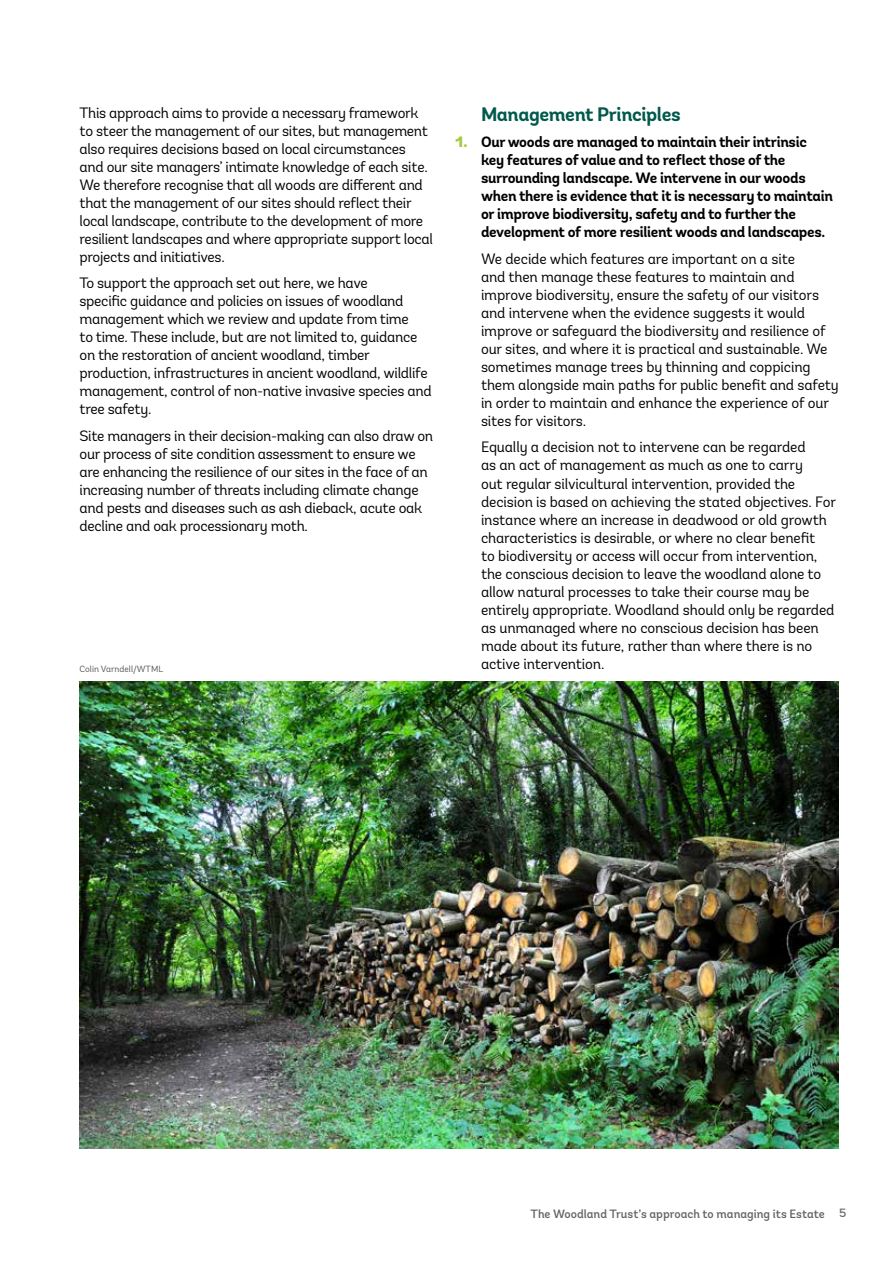
<style>
.page{position:relative;width:893px;height:1263px;background:#fff}
.page>*{position:absolute;margin:0;border:0;box-sizing:border-box;transform-origin:0 0}
.Body_copy{font:700 19.5px "Andes";letter-spacing:-.02em;color:#00594d}
.Body_copy-2{font:15px/18px "Andes";letter-spacing:-.02em;color:#000}
.t1{font:700 15px/18px "Andes";letter-spacing:-.02em;color:#000}
.t2{font:500 12px "Andes";color:#646363}
.Image_reference{font:9px "Andes";color:#575756}
.s1{font-weight:900;color:#a7c942}
.s2{color:#706f6f}
</style>
<div class="page">
<img style="left:80px;top:681px;width:759px;height:467px">
<p class="Body_copy-2" style="left:80px;top:103px;width:355px">This approach aims to provide a necessary framework to steer the management of our sites, but management also requires decisions based on local circumstances and our site managers’ intimate knowledge of each site.<br>We therefore recognise that all woods are different and that the management of our sites should reflect their local landscape, contribute to the development of more resilient landscapes and where appropriate support local projects and initiatives.</p>
<p class="Body_copy-2" style="left:80px;top:274px;width:354px">To support the approach set out here, we have<br>specific guidance and policies on issues of woodland management which we review and update from time<br>to time. These include, but are not limited to, guidance on the restoration of ancient woodland, timber production, infrastructures in ancient woodland, wildlife management, control of non-native invasive species and tree safety.</p>
<p class="Body_copy-2" style="left:80px;top:426px;width:355px">Site managers in their decision-making can also draw on our process of site condition assessment to ensure we are enhancing the resilience of our sites in the face of an increasing number of threats including climate change and pests and diseases such as ash dieback, acute oak decline and oak processionary moth.</p>
<p class="Image_reference" style="left:80px;top:663px;width:85px">Colin Varndell/WTML</p>
<p class="Body_copy" style="left:481px;top:102px;width:201px">Management Principles</p>
<p class="t1" style="left:481px;top:134px;width:354px;text-indent:-26px"><span class="s1">1.</span> Our woods are managed to maintain their intrinsic key features of value and to reflect those of the surrounding landscape. We intervene in our woods when there is evidence that it is necessary to maintain or improve biodiversity, safety and to further the development of more resilient woods and landscapes.</p>
<p class="Body_copy-2" style="left:481px;top:250px;width:359px">We decide which features are important on a site<br>and then manage these features to maintain and improve biodiversity, ensure the safety of our visitors and intervene when the evidence suggests it would improve or safeguard the biodiversity and resilience of our sites, and where it is practical and sustainable. We sometimes manage trees by thinning and coppicing them alongside main paths for public benefit and safety in order to maintain and enhance the experience of our sites for visitors.</p>
<p class="Body_copy-2" style="left:481px;top:438px;width:357px">Equally a decision not to intervene can be regarded<br>as an act of management as much as one to carry<br>out regular silvicultural intervention, provided the decision is based on achieving the stated objectives. For instance where an increase in deadwood or old growth characteristics is desirable, or where no clear benefit<br>to biodiversity or access will occur from intervention, the conscious decision to leave the woodland alone to allow natural processes to take their course may be entirely appropriate. Woodland should only be regarded as unmanaged where no conscious decision has been made about its future, rather than where there is no active intervention.</p>
<p class="t2" style="left:531px;top:1206px;width:317px">The Woodland Trust’s approach to managing its Estate <span class="s2">5</span></p>
</div>
